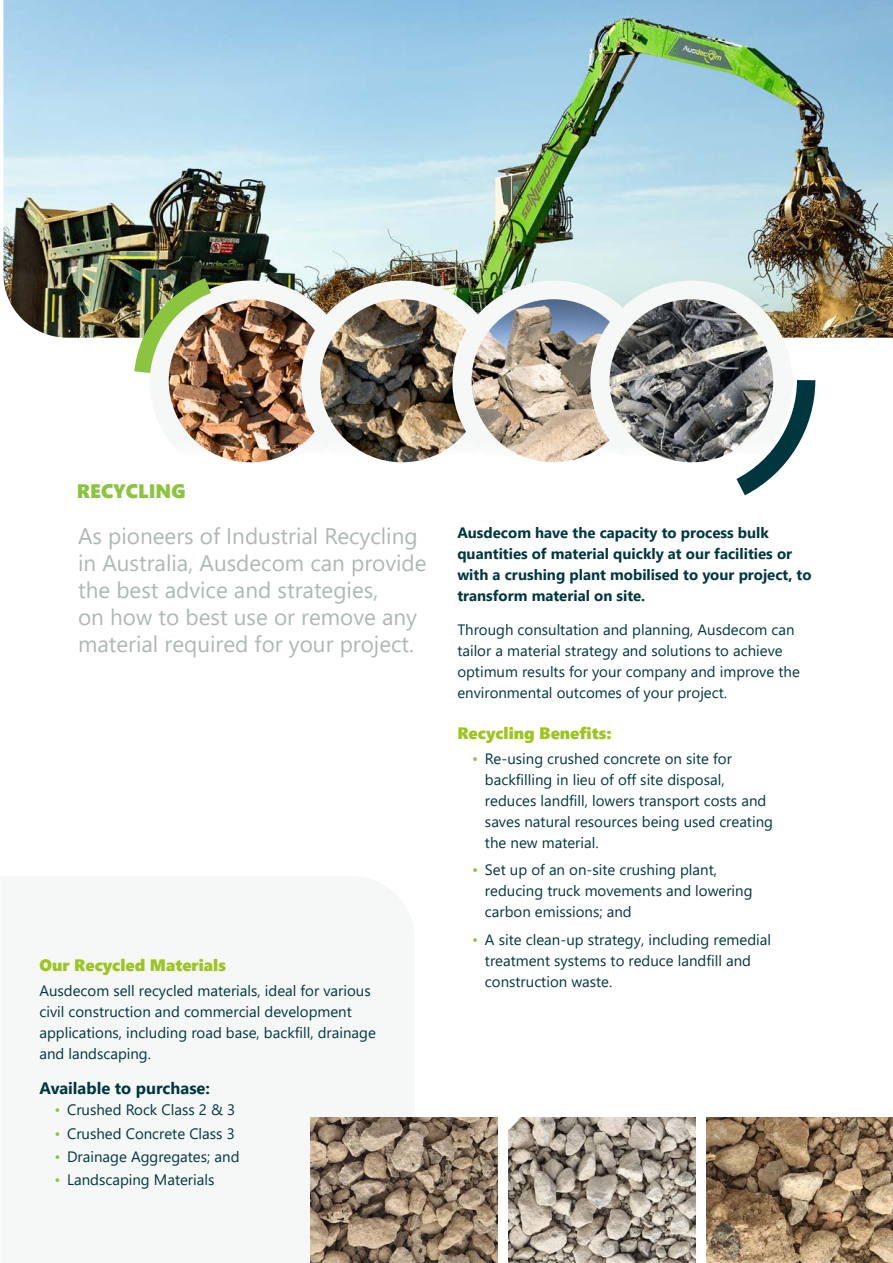
<style>
.page{position:relative;width:893px;height:1263px;background:#fff}
.page>*{position:absolute;margin:0;border:0;box-sizing:border-box;transform-origin:0 0}
.Sub_Heading{font:22.5px/27px "Segoe UI";color:#aeb8b7}
.t1{font:19.5px "Segoe UI Black";color:#8bc43e}
.Sub_Title{font:16.5px "Segoe UI Black";color:#9dc51f}
.Sub_Heading-2{font:700 16.5px "Segoe UI";color:#00373f}
.Body{font:15px/21px "Segoe UI";color:#00373f}
.Body-BOLD{font:700 15px/21px "Segoe UI";color:#00373f}
.s1{color:#8bc43e}
</style>
<div class="page">
<img style="left:3px;top:0;width:890px;height:338px">
<img style="left:134px;top:278px;width:681px;height:217px">
<img style="left:310px;top:1117px;width:187px;height:146px">
<img style="left:508px;top:1117px;width:187px;height:146px">
<img style="left:706px;top:1117px;width:187px;height:146px">
<p class="t1" style="left:77px;top:476px;width:110px">RECYCLING</p>
<p class="Sub_Heading" style="left:78px;top:520px;width:350px">As pioneers of Industrial Recycling in Australia, Ausdecom can provide the best advice and strategies,<br>on how to best use or remove any material required for your project.</p>
<p class="Body-BOLD" style="left:457px;top:521px;width:356px">Ausdecom have the capacity to process bulk quantities of material quickly at our facilities or with a crushing plant mobilised to your project, to transform material on site.</p>
<p class="Body" style="left:457px;top:618px;width:344px">Through consultation and planning, Ausdecom can tailor a material strategy and solutions to achieve optimum results for your company and improve the environmental outcomes of your project.</p>
<p class="Sub_Title" style="left:457px;top:721px;width:156px">Recycling Benefits:</p>
<p class="Body" style="left:485px;top:747px;width:289px;text-indent:-13px"><span class="s1">•</span> Re-using crushed concrete on site for backfilling in lieu of off site disposal, reduces landfill, lowers transport costs and saves natural resources being used creating the new material.</p>
<p class="Body" style="left:485px;top:858px;width:269px;text-indent:-13px"><span class="s1">•</span> Set up of an on-site crushing plant, reducing truck movements and lowering carbon emissions; and</p>
<p class="Body" style="left:485px;top:928px;width:288px;text-indent:-13px"><span class="s1">•</span> A site clean-up strategy, including remedial treatment systems to reduce landfill and construction waste.</p>
<p class="Sub_Title" style="left:39px;top:953px;width:188px">Our Recycled Materials</p>
<p class="Body" style="left:39px;top:979px;width:338px">Ausdecom sell recycled materials, ideal for various civil construction and commercial development applications, including road base, backfill, drainage and landscaping.</p>
<p class="Sub_Heading-2" style="left:39px;top:1073px;width:172px">Available to purchase:</p>
<p class="Body" style="left:54px;top:1098px;width:182px"><span class="s1">•</span> Crushed Rock Class 2 &amp; 3</p>
<p class="Body" style="left:54px;top:1121px;width:182px"><span class="s1">•</span> Crushed Concrete Class 3</p>
<p class="Body" style="left:54px;top:1144px;width:187px"><span class="s1">•</span> Drainage Aggregates; and</p>
<p class="Body" style="left:54px;top:1168px;width:162px"><span class="s1">•</span> Landscaping Materials</p>
</div>
